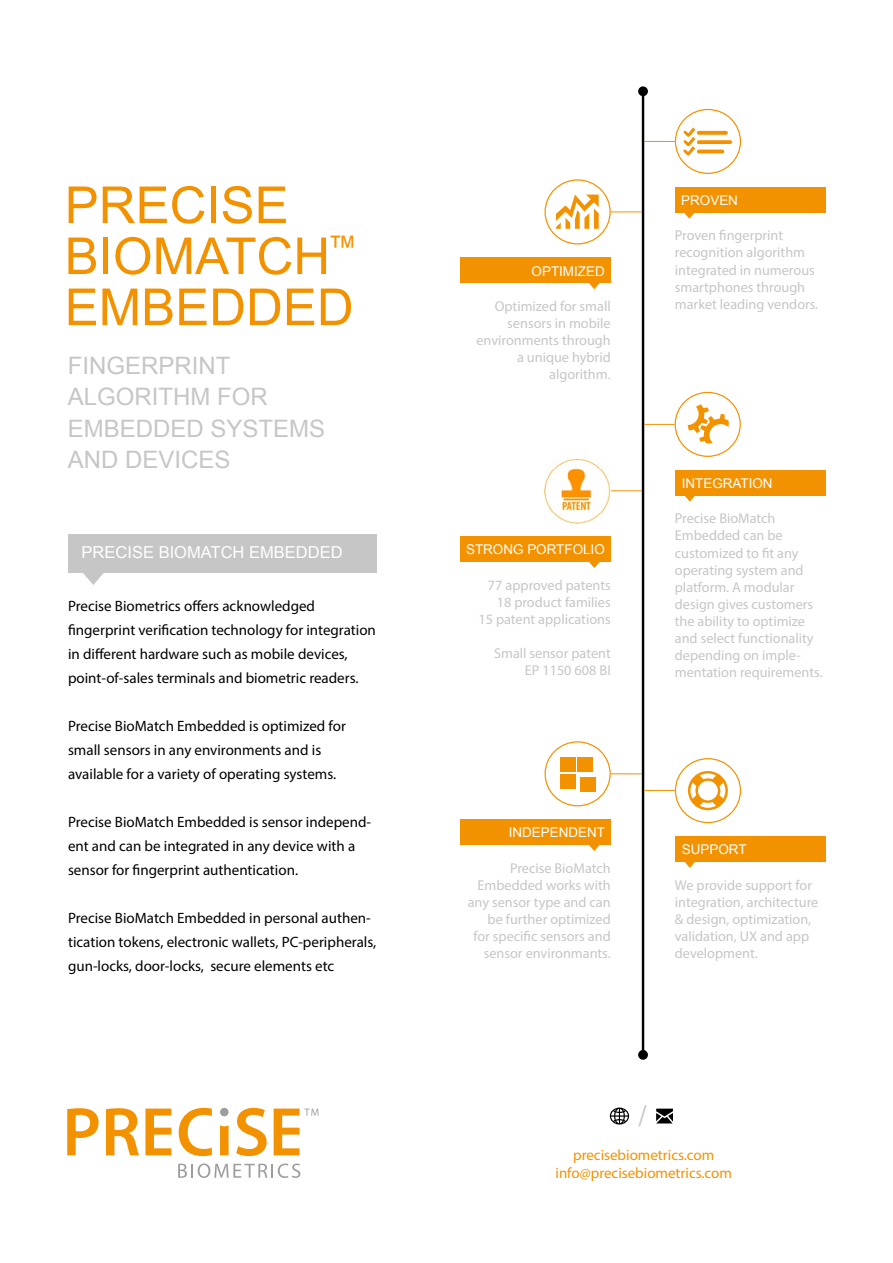
<style>
.page{position:relative;width:893px;height:1263px;background:#fff}
.page>*{position:absolute;margin:0;border:0;box-sizing:border-box;transform-origin:0 0}
.t1{font:51px/51px "Arial";color:#f39200}
.t2{font:30px "Minion Pro";color:#c6c6c6}
.t3{font:24px/31.5px "Arial";color:#c6c6c6}
.t4{font:16.5px "Arial";color:#fff}
.t5{font:15px/24px "Myriad Pro";color:#000}
.t6{font:15px/18px "Myriad Pro";color:#f39200;text-align:center}
.t7{font:14.25px/17.1px "Myriad Pro";color:#c6c6c6;text-align:right}
.t8{font:13.5px "Arial";color:#fff}
</style>
<div class="page">
<div style="left:68px;top:534px;width:308px;height:39px;background:#c6c6c6"></div>
<svg style="left:83px;top:573px;width:21px;height:12px"></svg>
<svg style="left:67px;top:1108px;width:32px;height:47px"></svg>
<svg style="left:106px;top:1108px;width:33px;height:47px"></svg>
<svg style="left:145px;top:1108px;width:26px;height:47px"></svg>
<svg style="left:236px;top:1108px;width:31px;height:48px"></svg>
<svg style="left:220px;top:1125px;width:9px;height:30px"></svg>
<div style="left:220px;top:1108px;width:9px;height:8px;background:#9d9d9c;border-radius:50%"></div>
<svg style="left:179px;top:1108px;width:33px;height:48px"></svg>
<svg style="left:178px;top:1163px;width:122px;height:15px"></svg>
<svg style="left:274px;top:1108px;width:45px;height:47px"></svg>
<svg style="left:610px;top:1107px;width:19px;height:17px"></svg>
<svg style="left:656px;top:1108px;width:17px;height:15px"></svg>
<hr style="left:642px;top:91px;width:2px;height:964px;background:#000">
<div style="left:638px;top:86px;width:10px;height:10px;background:#000;border-radius:50%"></div>
<div style="left:638px;top:1050px;width:10px;height:10px;background:#000;border-radius:50%"></div>
<div style="left:675px;top:758px;width:66px;height:65px;border:1px solid #f39200;border-radius:50%"></div>
<svg style="left:688px;top:771px;width:40px;height:39px"></svg>
<div style="left:675px;top:109px;width:66px;height:65px;border:1px solid #f39200;border-radius:50%"></div>
<svg style="left:684px;top:127px;width:48px;height:28px"></svg>
<hr style="left:644px;top:141px;width:31px;height:1px;background:#f39200">
<div style="left:675px;top:187px;width:150px;height:26px;background:#f39200"></div>
<svg style="left:684px;top:213px;width:10px;height:6px"></svg>
<hr style="left:611px;top:773px;width:31px;height:1px;background:#f39200">
<hr style="left:644px;top:790px;width:31px;height:1px;background:#f39200">
<div style="left:544px;top:741px;width:67px;height:65px;border:1px solid #f39200;border-radius:50%"></div>
<div style="left:560px;top:757px;width:15px;height:15px;background:#f39200"></div>
<div style="left:560px;top:774px;width:15px;height:15px;background:#f39200"></div>
<div style="left:581px;top:777px;width:15px;height:15px;background:#f39200"></div>
<div style="left:577px;top:757px;width:16px;height:15px;background:#f39200"></div>
<div style="left:544px;top:179px;width:67px;height:65px;border:1px solid #f39200;border-radius:50%"></div>
<svg style="left:556px;top:195px;width:43px;height:34px"></svg>
<hr style="left:611px;top:212px;width:31px;height:1px;background:#f39200">
<div style="left:460px;top:258px;width:151px;height:25px;background:#f39200"></div>
<svg style="left:589px;top:283px;width:11px;height:6px"></svg>
<hr style="left:611px;top:491px;width:31px;height:1px;background:#f39200">
<div style="left:675px;top:392px;width:66px;height:65px;border:1px solid #f39200;border-radius:50%"></div>
<svg style="left:688px;top:404px;width:41px;height:39px"></svg>
<div style="left:675px;top:470px;width:150px;height:25px;background:#f39200"></div>
<svg style="left:682px;top:495px;width:15px;height:7px"></svg>
<hr style="left:644px;top:424px;width:31px;height:1px;background:#f39200">
<div style="left:460px;top:537px;width:151px;height:25px;background:#f39200"></div>
<div style="left:675px;top:836px;width:150px;height:26px;background:#f39200"></div>
<svg style="left:685px;top:862px;width:10px;height:6px"></svg>
<div style="left:460px;top:820px;width:151px;height:25px;background:#f39200"></div>
<svg style="left:589px;top:845px;width:11px;height:6px"></svg>
<svg style="left:589px;top:562px;width:11px;height:6px"></svg>
<img style="left:544px;top:458px;width:67px;height:66px">
<h1 class="t1" style="left:65px;top:180px;width:294px">PRECISE<br>BIOMATCH<sup>™<br></sup>EMBEDDED</h1>
<h3 class="t3" style="left:68px;top:350px;width:259px">FINGERPRINT<br>ALGORITHM FOR<br>EMBEDDED SYSTEMS<br>AND DEVICES</h3>
<p class="t4" style="left:82px;top:541px;width:262px">PRECISE BIOMATCH EMBEDDED</p>
<p class="t5" style="left:68px;top:593px;width:309px">Precise Biometrics offers acknowledged fingerprint verification technology for integration in different hardware such as mobile devices, point-of-sales terminals and biometric readers.</p>
<p class="t5" style="left:68px;top:713px;width:279px">Precise BioMatch Embedded is optimized for small sensors in any environments and is available for a variety of operating systems.</p>
<p class="t5" style="left:68px;top:809px;width:305px">Precise BioMatch Embedded is sensor independ&shy;ent and can be integrated in any device with a sensor for fingerprint authentication.</p>
<p class="t5" style="left:68px;top:905px;width:310px">Precise BioMatch Embedded in personal authen&shy;tication tokens, electronic wallets, PC-peripherals, gun-locks, door-locks, secure elements etc</p>
<p class="t8" style="left:532px;top:262px;width:75px">OPTIMIZED</p>
<p class="t7" style="left:476px;top:297px;width:136px">Optimized for small sensors in mobile environments through a unique hybrid algorithm.</p>
<p class="t8" style="left:466px;top:541px;width:140px">STRONG PORTFOLIO</p>
<p class="t7" style="left:478px;top:576px;width:134px">77 approved patents<br>18 product families<br>15 patent applications</p>
<p class="t7" style="left:494px;top:645px;width:118px">Small sensor patent<br>EP 1150 608 BI</p>
<p class="t8" style="left:509px;top:824px;width:98px">INDEPENDENT</p>
<p class="t7" style="left:468px;top:859px;width:144px">Precise BioMatch<br>Embedded works with any sensor type and can be further optimized for specific sensors and sensor environmants.</p>
<p class="t8" style="left:681px;top:191px;width:58px">PROVEN</p>
<p class="t7" style="left:675px;top:227px;width:145px;text-align:left">Proven fingerprint recognition algorithm integrated in numerous smartphones through market leading vendors.</p>
<p class="t8" style="left:682px;top:474px;width:92px">INTEGRATION</p>
<p class="t7" style="left:675px;top:510px;width:149px;text-align:left">Precise BioMatch<br>Embedded can be customized to fit any operating system and platform. A modular design gives customers the ability to optimize and select functionality depending on imple&shy;mentation requirements.</p>
<p class="t8" style="left:682px;top:841px;width:66px">SUPPORT</p>
<p class="t7" style="left:675px;top:876px;width:145px;text-align:left">We provide support for integration, architecture &amp; design, optimization, validation, UX and app development.</p>
<h2 class="t2" style="left:638px;top:1095px;width:11px">/</h2>
<p class="t6" style="left:555px;top:1146px;width:178px">precisebiometrics.com info@precisebiometrics.com</p>
</div>
